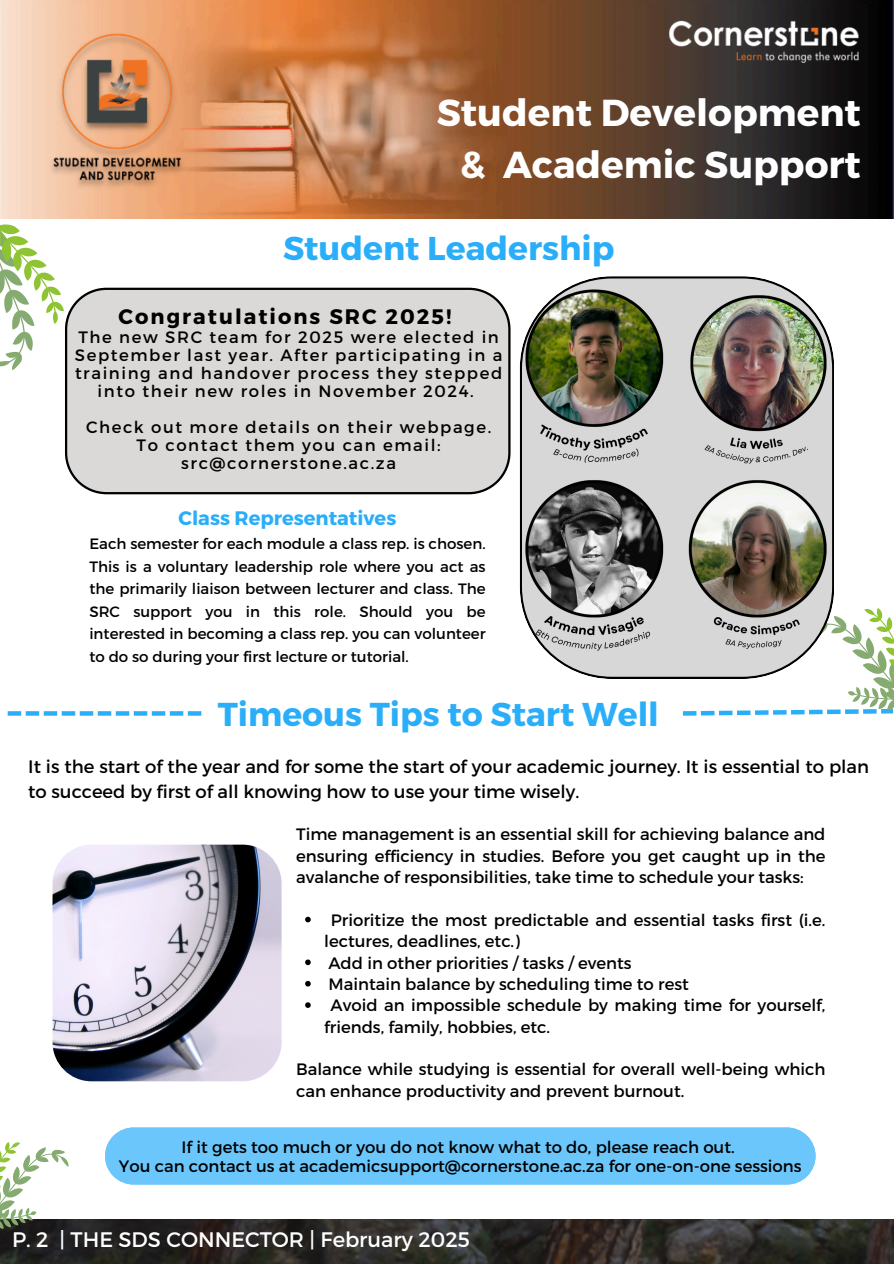
<style>
.page{position:relative;width:894px;height:1264px;background:#fff}
.page>*{position:absolute;margin:0;border:0;box-sizing:border-box;transform-origin:0 0}
.t1{font:700 37.5px/51.8px "Montserrat";color:#fff;text-align:right}
.t2{font:700 33px "Montserrat";color:#2aaefa}
.t3{font:21px "Montserrat";color:#fff}
.t4{font:700 21px "Montserrat";letter-spacing:.095em;color:#000}
.t5{font:700 19.5px "Montserrat";color:#2aaefa}
.t6{font:18px/24.8px "Montserrat";color:#000}
.t7{font:16.5px/21.3px "Montserrat";color:#000}
.t8{font:16.5px/18px "Montserrat";letter-spacing:.095em;color:#000;text-align:center}
.t9{font:15px/22.5px "Montserrat";color:#000;text-align:justify}
</style>
<div class="page">
<img style="left:0;top:0;width:893px;height:218px">
<img style="left:0;top:1219px;width:893px;height:44px">
<div style="left:105px;top:1127px;width:710px;height:57px;background:#6ac6fb"></div>
<svg style="left:8px;top:711px;width:193px;height:4px"></svg>
<svg style="left:0;top:1142px;width:72px;height:98px"></svg>
<svg style="left:0;top:212px;width:85px;height:158px"></svg>
<svg style="left:683px;top:600px;width:210px;height:116px"></svg>
<img style="left:519px;top:276px;width:314px;height:403px">
<img style="left:52px;top:844px;width:229px;height:237px;border-radius:39px">
<div style="left:65px;top:288px;width:445px;height:206px;background:#dad9d8"></div>
<svg style="left:305px;top:916px;width:5px;height:6px"></svg>
<svg style="left:305px;top:959px;width:5px;height:6px"></svg>
<svg style="left:305px;top:980px;width:5px;height:6px"></svg>
<svg style="left:305px;top:1002px;width:5px;height:5px"></svg>
<h2 class="t1" style="left:436px;top:85px;width:425px">Student Development &amp; Academic Support</h2>
<h2 class="t2" style="left:283px;top:227px;width:333px">Student Leadership</h2>
<h4 class="t4" style="left:118px;top:303px;width:334px">Congratulations SRC 2025!</h4>
<h4 class="t8" style="left:75px;top:327px;width:429px">The new SRC team for 2025 were elected in September last year. After participating in a training and handover process they stepped into their new roles in November 2024.</h4>
<p class="t8" style="left:86px;top:417px;width:406px">Check out more details on their webpage.<br>To contact them you can email: src@cornerstone.ac.za</p>
<h4 class="t5" style="left:178px;top:505px;width:219px">Class Representatives</h4>
<p class="t9" style="left:89px;top:532px;width:397px">Each semester for each module a class rep. is chosen.<br>This is a voluntary leadership role where you act as the primarily liaison between lecturer and class. The SRC support you in this role. Should you be interested in becoming a class rep. you can volunteer to do so during your first lecture or tutorial.</p>
<p class="t2" style="left:218px;top:693px;width:442px">Timeous Tips to Start Well</p>
<p class="t6" style="left:28px;top:753px;width:842px">It is the start of the year and for some the start of your academic journey. It is essential to plan to succeed by first of all knowing how to use your time wisely.</p>
<p class="t7" style="left:296px;top:822px;width:530px;text-align:justify">Time management is an essential skill for achieving balance and ensuring efficiency in studies. Before you get caught up in the avalanche of responsibilities, take time to schedule your tasks:</p>
<h4 class="t7" style="left:324px;top:908px;width:502px;text-indent:7px">Prioritize the most predictable and essential tasks first (i.e. lectures, deadlines, etc.)</h4>
<h4 class="t7" style="left:328px;top:951px;width:305px">Add in other priorities / tasks / events</h4>
<p class="t7" style="left:328px;top:972px;width:362px">Maintain balance by scheduling time to rest</p>
<p class="t7" style="left:324px;top:993px;width:502px;text-indent:6px">Avoid an impossible schedule by making time for yourself, friends, family, hobbies, etc.</p>
<p class="t7" style="left:296px;top:1058px;width:530px">Balance while studying is essential for overall well-being which can enhance productivity and prevent burnout.</p>
<p class="t7" style="left:119px;top:1136px;width:684px;line-height:19.2px;text-align:center">If it gets too much or you do not know what to do, please reach out.<br>You can contact us at academicsupport@cornerstone.ac.za for one-on-one sessions</p>
<h1 class="t3" style="left:12px;top:1225px;width:459px">P. 2 | THE SDS CONNECTOR | February 2025</h1>
</div>
